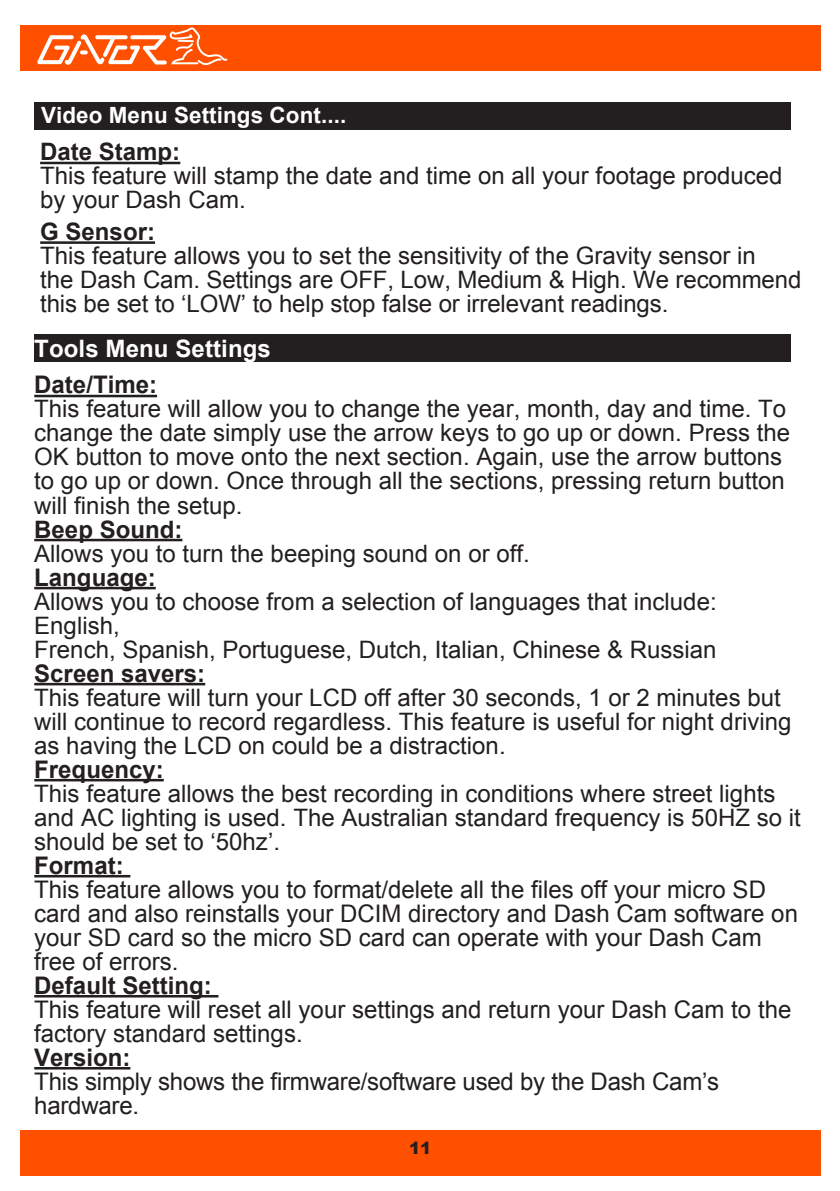
<style>
.page{position:relative;width:840px;height:1191px;background:#fff}
.page>*{position:absolute;margin:0;border:0;box-sizing:border-box;transform-origin:0 0}
.t1{font:24.4px/24px "Arial";color:#231f20}
.t2{font:700 24.4px "Arial";color:#231f20}
.t3{font:24px/24px "Arial";color:#231f20}
.t4{font:700 24px "Arial";color:#231f20}
.t5{font:700 24px "Arial";letter-spacing:.005em;color:#fff}
.t6{font:700 22.4px "Arial";letter-spacing:.005em;color:#fff}
.t7{font:900 16.8px "Arial";color:#231f20}
</style>
<div class="page">
<div style="left:34px;top:335px;width:756px;height:27px;background:#231f20"></div>
<div style="left:34px;top:102px;width:756px;height:27px;background:#231f20"></div>
<div style="left:21px;top:25px;width:799px;height:46px;background:#ff5000"></div>
<svg style="left:37px;top:27px;width:190px;height:39px"></svg>
<hr style="left:40px;top:162px;width:140px;height:2px;background:#231f20">
<hr style="left:40px;top:241px;width:115px;height:3px;background:#231f20">
<div style="left:21px;top:1130px;width:799px;height:46px;background:#ff5000"></div>
<hr style="left:34px;top:395px;width:123px;height:2px;background:#231f20">
<hr style="left:34px;top:539px;width:148px;height:2px;background:#231f20">
<hr style="left:34px;top:587px;width:122px;height:2px;background:#231f20">
<hr style="left:34px;top:683px;width:171px;height:2px;background:#231f20">
<hr style="left:34px;top:779px;width:130px;height:2px;background:#231f20">
<hr style="left:34px;top:875px;width:96px;height:2px;background:#231f20">
<hr style="left:34px;top:995px;width:184px;height:2px;background:#231f20">
<hr style="left:34px;top:1067px;width:96px;height:2px;background:#231f20">
<p class="t6" style="left:41px;top:100px;width:306px">Video Menu Settings Cont....</p>
<p class="t4" style="left:40px;top:136px;width:142px">Date Stamp:</p>
<p class="t3" style="left:40px;top:164px;width:743px">This feature will stamp the date and time on all your footage produced by your Dash Cam.</p>
<p class="t4" style="left:40px;top:216px;width:116px">G Sensor:</p>
<p class="t3" style="left:40px;top:244px;width:762px">This feature allows you to set the sensitivity of the Gravity sensor in<br>the Dash Cam. Settings are OFF, Low, Medium &amp; High. We recommend this be set to ‘LOW’ to help stop false or irrelevant readings.</p>
<p class="t5" style="left:34px;top:333px;width:238px">Tools Menu Settings</p>
<p class="t2" style="left:34px;top:369px;width:124px">Date/Time:</p>
<p class="t3" style="left:34px;top:397px;width:757px">This feature will allow you to change the year, month, day and time. To change the date simply use the arrow keys to go up or down. Press the OK button to move onto the next section. Again, use the arrow buttons to go up or down. Once through all the sections, pressing return button will finish the setup.</p>
<p class="t4" style="left:34px;top:513px;width:150px">Beep Sound:</p>
<p class="t3" style="left:34px;top:541px;width:496px">Allows you to turn the beeping sound on or off.</p>
<p class="t2" style="left:34px;top:561px;width:123px">Language:</p>
<p class="t3" style="left:34px;top:589px;width:683px">Allows you to choose from a selection of languages that include:<br>English,<br>French, Spanish, Portuguese, Dutch, Italian, Chinese &amp; Russian</p>
<p class="t2" style="left:34px;top:657px;width:172px">Screen savers:</p>
<p class="t3" style="left:34px;top:685px;width:758px">This feature will turn your LCD off after 30 seconds, 1 or 2 minutes but will continue to record regardless. This feature is useful for night driving as having the LCD on could be a distraction.</p>
<p class="t2" style="left:34px;top:753px;width:131px">Frequency:</p>
<p class="t3" style="left:34px;top:781px;width:767px">This feature allows the best recording in conditions where street lights and AC lighting is used. The Australian standard frequency is 50HZ so it should be set to ‘50hz’.</p>
<p class="t2" style="left:34px;top:849px;width:91px">Format:</p>
<p class="t1" style="left:34px;top:877px;width:764px">This feature allows you to format/delete all the files off your micro SD card and also reinstalls your DCIM directory and Dash Cam software on your SD card so the micro SD card can operate with your Dash Cam free of errors.</p>
<p class="t2" style="left:34px;top:969px;width:179px">Default Setting:</p>
<p class="t1" style="left:34px;top:997px;width:758px">This feature will reset all your settings and return your Dash Cam to the factory standard settings.</p>
<p class="t2" style="left:34px;top:1041px;width:98px">Version:</p>
<p class="t1" style="left:34px;top:1069px;width:686px">This simply shows the firmware/software used by the Dash Cam’s hardware.</p>
<p class="t7" style="left:409px;top:1135px;width:24px">11</p>
</div>
